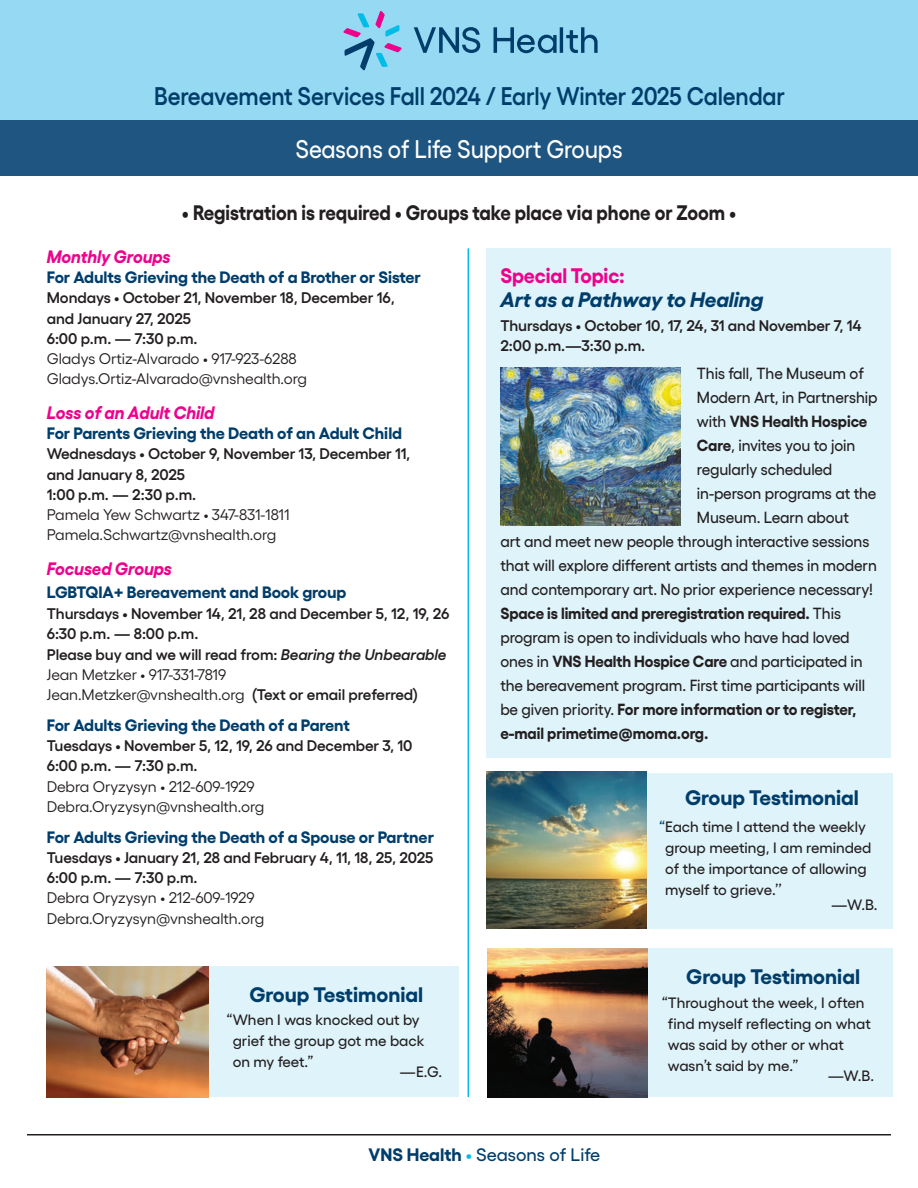
<style>
.page{position:relative;width:918px;height:1188px;background:#fff}
.page>*{position:absolute;margin:0;border:0;box-sizing:border-box;transform-origin:0 0}
.t1{font:600 25.5px "Gellix";letter-spacing:-.005em;color:#003d6a;scale:.9 1}
.t2{font:500 25.5px "Gellix";letter-spacing:-.005em;color:#fff;scale:.9 1}
.t3{font:700 21px "Gellix";color:#231f20;scale:.9 1}
.t4{font:700 21px "Gellix";color:#003d6a}
.t5{font:italic 700 21px "Gellix";letter-spacing:-.005em;color:#003d6a}
.t6{font:700 21px "Gellix";letter-spacing:-.005em;color:#ed028c;scale:.95 1}
.t7{font:italic 700 18px "Gellix";letter-spacing:-.005em;color:#ed028c;scale:.95 1}
.t8{font:500 18px "Gellix";color:#003d6a}
.t9{font:700 16.5px "Gellix";letter-spacing:-.005em;color:#003d6a}
.t10{font:500 16.2px "Gellix";letter-spacing:-.005em;color:#231f20;scale:.95 1}
.t11{font:700 16.2px "Gellix";letter-spacing:-.005em;color:#231f20;scale:.95 1}
.t12{font:600 15.3px/20.2px "Gellix";letter-spacing:-.005em;color:#231f20}
.t13{font:15.3px/20.2px "Gellix";letter-spacing:-.005em;color:#231f20}
.t14{font:500 15px/21px "Gellix";color:#231f20}
.s1{font-style:italic}
.s2{font-weight:400}
.s3{font-weight:500}
.s4{font-weight:700}
.s5{color:#003d6a}
.s6{font-weight:600;color:#02bce8}
</style>
<div class="page">
<hr style="left:27px;top:1134px;width:864px;height:2px;background:#231f20">
<hr style="left:468px;top:248px;width:1px;height:849px;background:#02bce8">
<div style="left:0;top:120px;width:918px;height:56px;background:#1f5581"></div>
<div style="left:0;top:0;width:918px;height:120px;background:#95d9f3"></div>
<svg style="left:343px;top:11px;width:59px;height:60px"></svg>
<svg style="left:414px;top:27px;width:66px;height:26px"></svg>
<svg style="left:494px;top:27px;width:104px;height:26px"></svg>
<div style="left:493px;top:948px;width:399px;height:149px;background:#def3fa"></div>
<img style="left:487px;top:949px;width:160px;height:148px">
<div style="left:47px;top:967px;width:412px;height:130px;background:#def3fa"></div>
<img style="left:47px;top:967px;width:162px;height:130px">
<div style="left:486px;top:773px;width:406px;height:156px;background:#def3fa"></div>
<img style="left:486px;top:772px;width:161px;height:157px">
<div style="left:486px;top:248px;width:404px;height:510px;background:#def3fa"></div>
<img style="left:500px;top:367px;width:181px;height:159px">
<h1 class="t1" style="left:154px;top:76px;width:702px">Bereavement Services Fall 2024 / Early Winter 2025 Calendar</h1>
<h1 class="t2" style="left:296px;top:130px;width:365px">Seasons of Life Support Groups</h1>
<h2 class="t3" style="left:182px;top:196px;width:617px">• Registration is required • Groups take place via phone or Zoom •</h2>
<p class="t7" style="left:47px;top:242px;width:132px">Monthly Groups</p>
<p class="t9" style="left:47px;top:264px;width:376px">For Adults Grieving the Death of a Brother or Sister</p>
<p class="t12" style="left:47px;top:286px;width:349px">Mondays • October 21, November 18, December 16, and January 27, 2025<br>6:00 p.m. — 7:30 p.m.</p>
<p class="t13" style="left:47px;top:347px;width:262px">Gladys Ortiz-Alvarado • 917-923-6288<br>Gladys.Ortiz-Alvarado@vnshealth.org</p>
<p class="t7" style="left:47px;top:398px;width:178px">Loss of an Adult Child</p>
<p class="t9" style="left:47px;top:420px;width:357px">For Parents Grieving the Death of an Adult Child</p>
<p class="t12" style="left:47px;top:442px;width:365px">Wednesdays • October 9, November 13, December 11, and January 8, 2025<br>1:00 p.m. — 2:30 p.m.</p>
<p class="t13" style="left:47px;top:503px;width:244px">Pamela Yew Schwartz • 347-831-1811<br>Pamela.Schwartz@vnshealth.org</p>
<p class="t7" style="left:47px;top:554px;width:133px">Focused Groups</p>
<p class="t9" style="left:47px;top:579px;width:301px">LGBTQIA+ Bereavement and Book group</p>
<p class="t12" style="left:47px;top:602px;width:404px">Thursdays • November 14, 21, 28 and December 5, 12, 19, 26<br>6:30 p.m. — 8:00 p.m.<br>Please buy and we will read from: <span class="s1">Bearing the Unbearable </span><span class="s2">Jean Metzker • 917-331-7819<br>Jean.Metzker@vnshealth.org</span> (Text or email preferred)</p>
<p class="t9" style="left:47px;top:712px;width:305px">For Adults Grieving the Death of a Parent</p>
<p class="t12" style="left:47px;top:734px;width:367px">Tuesdays • November 5, 12, 19, 26 and December 3, 10<br>6:00 p.m. — 7:30 p.m.</p>
<p class="t13" style="left:47px;top:775px;width:219px">Debra Oryzysyn • 212-609-1929<br>Debra.Oryzysyn@vnshealth.org</p>
<p class="t9" style="left:47px;top:824px;width:389px">For Adults Grieving the Death of a Spouse or Partner</p>
<p class="t12" style="left:47px;top:846px;width:388px">Tuesdays • January 21, 28 and February 4, 11, 18, 25, 2025<br>6:00 p.m. — 7:30 p.m.</p>
<p class="t13" style="left:47px;top:886px;width:219px">Debra Oryzysyn • 212-609-1929<br>Debra.Oryzysyn@vnshealth.org</p>
<h2 class="t4" style="left:249px;top:978px;width:175px">Group Testimonial</h2>
<p class="t14" style="left:233px;top:1007px;width:193px;text-indent:-6px">“When I was knocked out by grief the group got me back on my feet.”</p>
<p class="t14" style="left:400px;top:1060px;width:44px">—E.G.</p>
<h2 class="t6" style="left:500px;top:259px;width:133px">Special Topic:</h2>
<h2 class="t5" style="left:500px;top:283px;width:265px">Art as a Pathway to Healing</h2>
<p class="t12" style="left:500px;top:315px;width:363px;line-height:19.5px">Thursdays • October 10, 17, 24, 31 and November 7, 14<br>2:00 p.m.—3:30 p.m.</p>
<p class="t10" style="left:697px;top:361px;width:177px">This fall, The Museum of</p>
<p class="t10" style="left:697px;top:385px;width:192px">Modern Art, in Partnership</p>
<p class="t11" style="left:697px;top:409px;width:181px"><span class="s3">with</span> VNS Health Hospice</p>
<p class="t10" style="left:697px;top:433px;width:168px"><span class="s4">Care</span>, invites you to join</p>
<p class="t10" style="left:697px;top:457px;width:144px">regularly scheduled</p>
<p class="t10" style="left:697px;top:481px;width:191px">in-person programs at the</p>
<p class="t10" style="left:697px;top:505px;width:162px">Museum. Learn about</p>
<p class="t10" style="left:500px;top:529px;width:390px">art and meet new people through interactive sessions</p>
<p class="t10" style="left:500px;top:553px;width:398px">that will explore different artists and themes in modern</p>
<p class="t10" style="left:500px;top:577px;width:394px">and contemporary art. No prior experience necessary!</p>
<p class="t11" style="left:500px;top:601px;width:360px">Space is limited and preregistration required. <span class="s3">This</span></p>
<p class="t10" style="left:500px;top:625px;width:369px">program is open to individuals who have had loved</p>
<p class="t10" style="left:500px;top:649px;width:383px">ones in <span class="s4">VNS Health Hospice Care</span> and participated in</p>
<p class="t10" style="left:500px;top:673px;width:386px">the bereavement program. First time participants will</p>
<p class="t11" style="left:500px;top:697px;width:377px"><span class="s3">be given priority.</span> For more information or to register,</p>
<p class="t11" style="left:500px;top:721px;width:221px">e-mail primetime@moma.org.</p>
<h2 class="t4" style="left:685px;top:781px;width:175px">Group Testimonial</h2>
<p class="t14" style="left:665px;top:815px;width:208px;text-indent:-6px"><span class="s5">“</span>Each time I attend the weekly group meeting, I am reminded of the importance of allowing myself to grieve.’’</p>
<p class="t14" style="left:831px;top:893px;width:48px">—W.B.</p>
<h2 class="t4" style="left:686px;top:960px;width:175px">Group Testimonial</h2>
<p class="t14" style="left:668px;top:991px;width:205px;text-indent:-6px">“Throughout the week, I often find myself reflecting on what was said by other or what wasn’t said by me.”</p>
<p class="t14" style="left:828px;top:1064px;width:48px">—W.B.</p>
<p class="t8" style="left:369px;top:1141px;width:233px"><span class="s4">VNS Health</span> <span class="s6">•</span> Seasons of Life</p>
</div>
